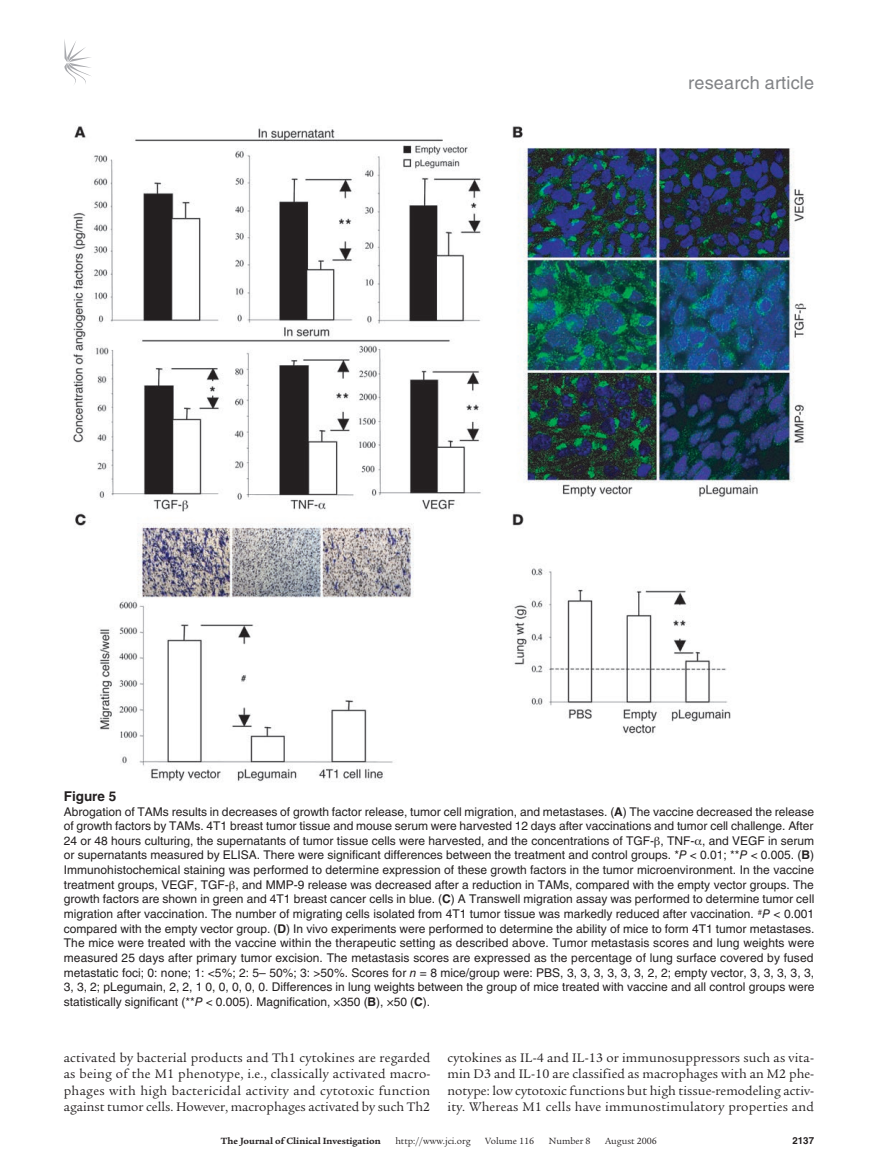
<style>
.page{position:relative;width:878px;height:1174px;background:#fff}
.page>*{position:absolute;margin:0;border:0;box-sizing:border-box;transform-origin:0 0}
.t1{font:18px "Helvetica LT Std";letter-spacing:.01em;color:#808285}
.t2{font:13.5px/16.5px "Legacy Serif Std";letter-spacing:.005em;color:#231f20;text-align:justify}
.t3{font:700 13.5px "Helvetica LT Std";color:#231f20}
.t4{font:12px/14.7px "Helvetica LT Std";color:#231f20;text-align:justify}
.t5{font:9.75px "Legacy Serif Std";color:#231f20}
.t6{font:700 9.75px "Legacy Serif Std";color:#231f20}
.t7{font:700 9.75px "Helvetica LT Std";color:#231f20}
.s1{font-weight:700}
.s2{font-style:italic}
</style>
<div class="page">
<svg style="left:64px;top:39px;width:27px;height:45px"></svg>
<img style="left:73px;top:126px;width:734px;height:656px">
<h1 class="t1" style="left:688px;top:72px;width:127px">research article</h1>
<p class="t3" style="left:64px;top:788px;width:54px">Figure 5</p>
<p class="t4" style="left:64px;top:804px;width:752px">Abrogation of TAMs results in decreases of growth factor release, tumor cell migration, and metastases. (<span class="s1">A</span>) The vaccine decreased the release of growth factors by TAMs. 4T1 breast tumor tissue and mouse serum were harvested 12 days after vaccinations and tumor cell challenge. After 24 or 48 hours culturing, the supernatants of tumor tissue cells were harvested, and the concentrations of TGF- , TNF- , and VEGF in serum or supernatants measured by ELISA. There were significant differences between the treatment and control groups. *<span class="s2">P</span> &lt; 0.01; **<span class="s2">P</span> &lt; 0.005. (<span class="s1">B</span>)<br>Immunohistochemical staining was performed to determine expression of these growth factors in the tumor microenvironment. In the vaccine treatment groups, VEGF, TGF- , and MMP-9 release was decreased after a reduction in TAMs, compared with the empty vector groups. The growth factors are shown in green and 4T1 breast cancer cells in blue. (<span class="s1">C</span>) A Transwell migration assay was performed to determine tumor cell migration after vaccination. The number of migrating cells isolated from 4T1 tumor tissue was markedly reduced after vaccination. <sup>#</sup><span class="s2">P</span> &lt; 0.001 compared with the empty vector group. (<span class="s1">D</span>) In vivo experiments were performed to determine the ability of mice to form 4T1 tumor metastases.<br>The mice were treated with the vaccine within the therapeutic setting as described above. Tumor metastasis scores and lung weights were measured 25 days after primary tumor excision. The metastasis scores are expressed as the percentage of lung surface covered by fused metastatic foci; 0: none; 1: &lt;5%; 2: 5– 50%; 3: &gt;50%. Scores for <span class="s2">n</span> = 8 mice/group were: PBS, 3, 3, 3, 3, 3, 3, 2, 2; empty vector, 3, 3, 3, 3, 3, 3, 3, 2; pLegumain, 2, 2, 1 0, 0, 0, 0, 0. Differences in lung weights between the group of mice treated with vaccine and all control groups were statistically significant (**<span class="s2">P</span> &lt; 0.005). Magnification, ×350 (<span class="s1">B</span>), ×50 (<span class="s1">C</span>).</p>
<p class="t2" style="left:64px;top:1049px;width:368px">activated by bacterial products and Th1 cytokines are regarded as being of the M1 phenotype, i.e., classically activated macro&shy;phages with high bactericidal activity and cytotoxic function against tumor cells. However, macrophages activated by such Th2</p>
<p class="t2" style="left:447px;top:1049px;width:368px">cytokines as IL-4 and IL-13 or immunosuppressors such as vita&shy;min D3 and IL-10 are classified as macrophages with an M2 phe&shy;notype: low cytotoxic functions but high tissue-remodeling activ&shy;ity. Whereas M1 cells have immunostimulatory properties and</p>
<p class="t6" style="left:221px;top:1135px;width:161px">The Journal of Clinical Investigation</p>
<p class="t5" style="left:395px;top:1135px;width:77px">http://www.jci.org</p>
<p class="t5" style="left:485px;top:1135px;width:50px">Volume 116</p>
<p class="t5" style="left:549px;top:1135px;width:43px">Number 8</p>
<p class="t5" style="left:605px;top:1135px;width:53px">August 2006</p>
<p class="t7" style="left:792px;top:1134px;width:23px">2137</p>
</div>
